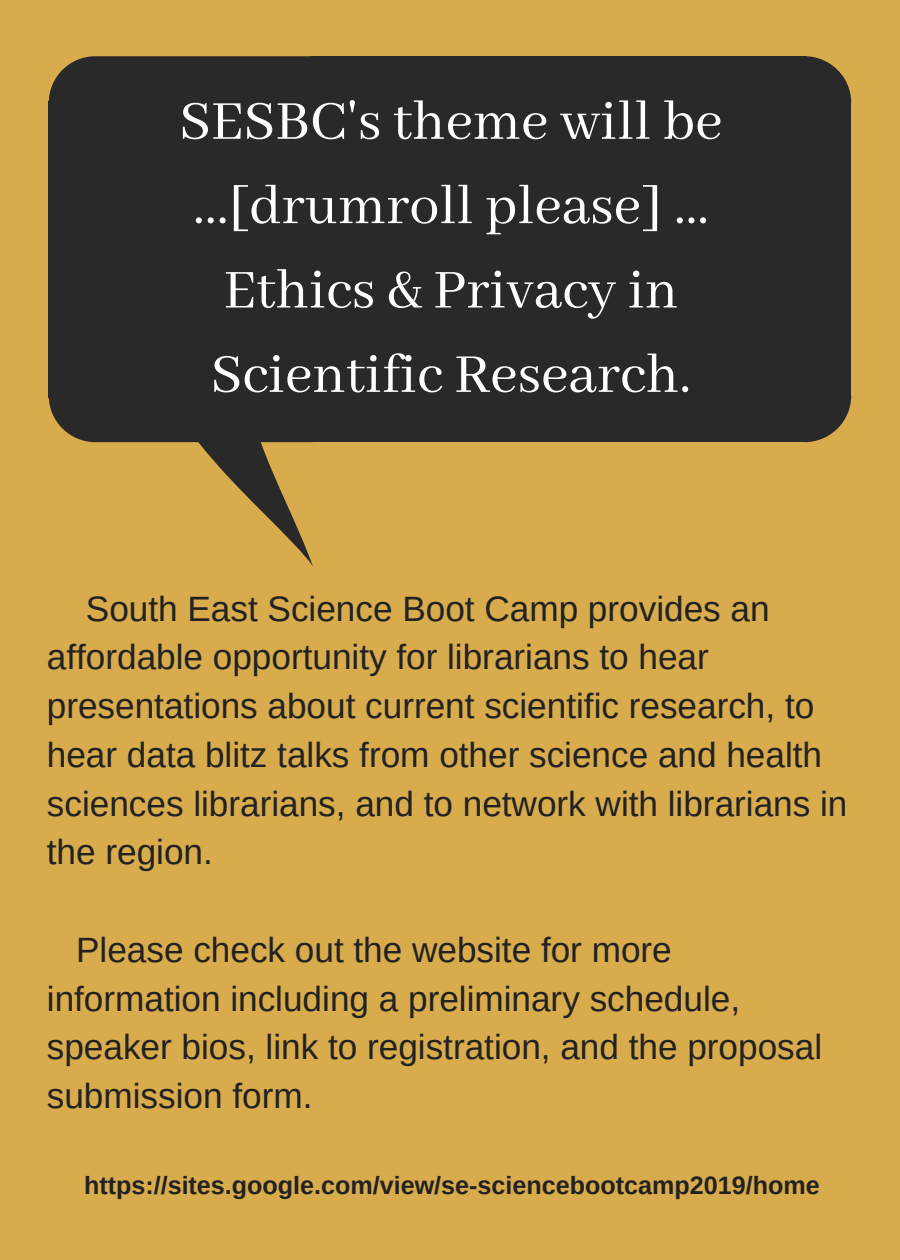
<style>
.page{position:relative;width:900px;height:1260px;background:#d8ab4c}
.page>*{position:absolute;margin:0;border:0;box-sizing:border-box;transform-origin:0 0}
.t1{font:60.5px/84.5px "Abhaya Libre";color:#fff;text-align:center}
.t2{font:35.25px/48.8px "Arimo";color:#222}
.t3{font:700 25.25px "Arimo";color:#222}
</style>
<div class="page">
<div style="left:49px;top:101px;width:264px;height:296px;background:#292929"></div>
<div style="left:311px;top:396px;width:495px;height:46px;background:#292929"></div>
<svg style="left:806px;top:397px;width:45px;height:45px"></svg>
<svg style="left:49px;top:397px;width:264px;height:169px"></svg>
<div style="left:805px;top:101px;width:46px;height:296px;background:#292929"></div>
<svg style="left:806px;top:56px;width:45px;height:45px"></svg>
<div style="left:311px;top:101px;width:495px;height:296px;background:#292929"></div>
<div style="left:311px;top:56px;width:495px;height:47px;background:#292929"></div>
<div style="left:49px;top:56px;width:262px;height:45px;background:#292929"></div>
<h1 class="t1" style="left:179px;top:81px;width:545px">SESBC's theme will be ...[drumroll please] …<br>Ethics &amp; Privacy in<br>Scientific Research.</h1>
<p class="t2" style="left:47px;top:584px;width:802px;text-indent:39px">South East Science Boot Camp provides an affordable opportunity for librarians to hear presentations about current scientific research, to hear data blitz talks from other science and health sciences librarians, and to network with librarians in the region.</p>
<p class="t2" style="left:47px;top:925px;width:777px;text-indent:29px">Please check out the website for more information including a preliminary schedule, speaker bios, link to registration, and the proposal submission form.</p>
<p class="t3" style="left:84px;top:1172px;width:737px">https://sites.google.com/view/se-sciencebootcamp2019/home</p>
</div>
